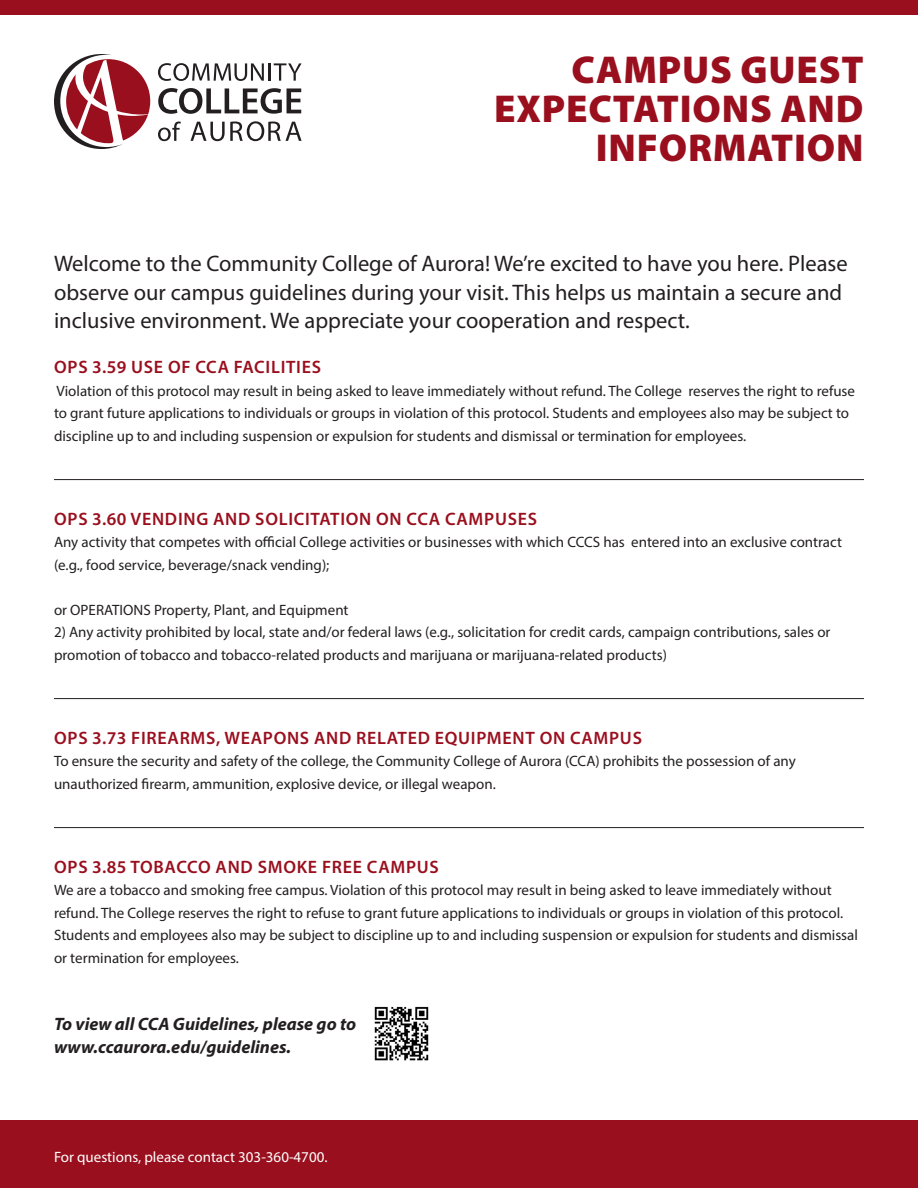
<style>
.page{position:relative;width:918px;height:1188px;background:#fff}
.page>*{position:absolute;margin:0;border:0;box-sizing:border-box;transform-origin:0 0}
.Body{font:900 39px/39px "Myriad Pro";letter-spacing:.02em;color:#9a0f1e;text-align:right}
.Body-2{font:22.5px/28.5px "Myriad Pro";color:#231f20}
.Body-3{font:600 18px "Myriad Pro";letter-spacing:.04em;color:#9a0f1e}
.Body-4{font:italic 700 18px/22.5px "Myriad Pro";color:#231f20}
.Body-5{font:15px/22.5px "Myriad Pro";color:#231f20}
.Body-6{font:15px "Myriad Pro";color:#fff}
</style>
<div class="page">
<div style="left:0;top:0;width:918px;height:15px;background:#9a0f1e"></div>
<div style="left:0;top:1120px;width:918px;height:68px;background:#9a0f1e"></div>
<svg style="left:54px;top:54px;width:96px;height:95px"></svg>
<svg style="left:158px;top:63px;width:106px;height:18px"></svg>
<hr style="left:268px;top:63px;width:3px;height:18px;background:#231f20">
<svg style="left:274px;top:63px;width:28px;height:18px"></svg>
<svg style="left:158px;top:121px;width:23px;height:20px"></svg>
<svg style="left:190px;top:121px;width:112px;height:20px"></svg>
<svg style="left:158px;top:88px;width:143px;height:26px"></svg>
<hr style="left:54px;top:479px;width:810px;height:1px;background:#231f20">
<hr style="left:54px;top:698px;width:810px;height:1px;background:#231f20">
<hr style="left:54px;top:827px;width:810px;height:1px;background:#231f20">
<img style="left:374px;top:1006px;width:55px;height:55px">
<p class="Body" style="left:494px;top:49px;width:371px">CAMPUS GUEST<br>EXPECTATIONS AND<br>INFORMATION</p>
<p class="Body-2" style="left:54px;top:249px;width:795px">Welcome to the Community College of Aurora! We’re excited to have you here. Please observe our campus guidelines during your visit. This helps us maintain a secure and inclusive environment. We appreciate your cooperation and respect.</p>
<p class="Body-3" style="left:54px;top:356px;width:268px">OPS 3.59 USE OF CCA FACILITIES</p>
<p class="Body-5" style="left:54px;top:379px;width:803px">Violation of this protocol may result in being asked to leave immediately without refund. The College reserves the right to refuse to grant future applications to individuals or groups in violation of this protocol. Students and employees also may be subject to discipline up to and including suspension or expulsion for students and dismissal or termination for employees.</p>
<p class="Body-3" style="left:54px;top:507px;width:484px">OPS 3.60 VENDING AND SOLICITATION ON CCA CAMPUSES</p>
<p class="Body-5" style="left:54px;top:531px;width:790px">Any activity that competes with official College activities or businesses with which CCCS has entered into an exclusive contract (e.g., food service, beverage/snack vending);</p>
<p class="Body-5" style="left:54px;top:598px;width:296px">or OPERATIONS Property, Plant, and Equipment</p>
<p class="Body-5" style="left:54px;top:621px;width:778px">2) Any activity prohibited by local, state and/or federal laws (e.g., solicitation for credit cards, campaign contributions, sales or promotion of tobacco and tobacco-related products and marijuana or marijuana-related products)</p>
<p class="Body-3" style="left:54px;top:726px;width:589px">OPS 3.73 FIREARMS, WEAPONS AND RELATED EQUIPMENT ON CAMPUS</p>
<p class="Body-5" style="left:54px;top:750px;width:743px">To ensure the security and safety of the college, the Community College of Aurora (CCA) prohibits the possession of any unauthorized firearm, ammunition, explosive device, or illegal weapon.</p>
<p class="Body-3" style="left:54px;top:855px;width:386px">OPS 3.85 TOBACCO AND SMOKE FREE CAMPUS</p>
<p class="Body-5" style="left:54px;top:879px;width:806px">We are a tobacco and smoking free campus. Violation of this protocol may result in being asked to leave immediately without refund. The College reserves the right to refuse to grant future applications to individuals or groups in violation of this protocol.<br>Students and employees also may be subject to discipline up to and including suspension or expulsion for students and dismissal or termination for employees.</p>
<p class="Body-4" style="left:54px;top:1012px;width:304px">To view all CCA Guidelines, please go to www.ccaurora.edu/guidelines.</p>
<p class="Body-6" style="left:54px;top:1148px;width:275px">For questions, please contact 303-360-4700.</p>
</div>
